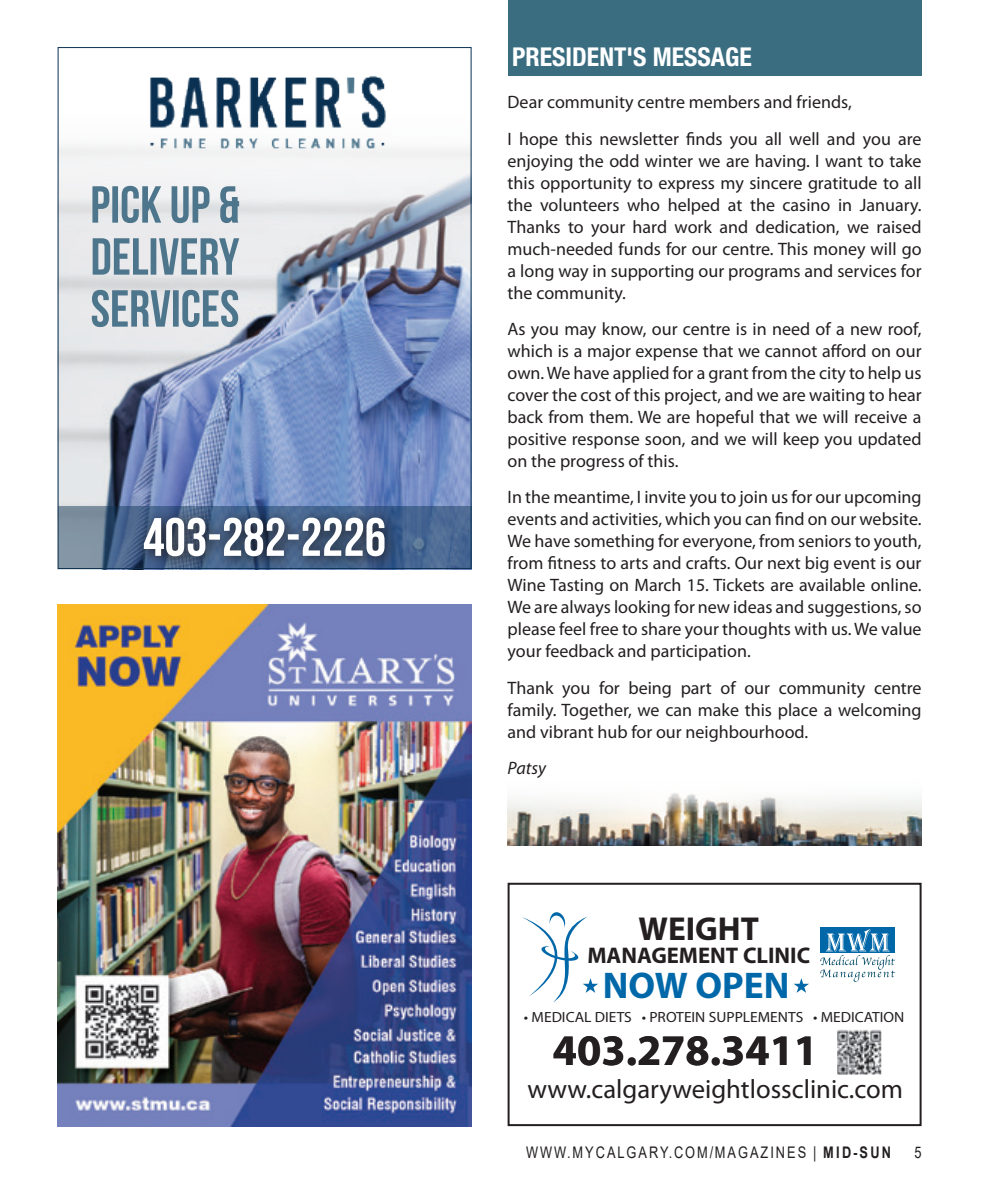
<style>
.page{position:relative;width:990px;height:1188px;background:#fff}
.page>*{position:absolute;margin:0;border:0;box-sizing:border-box;transform-origin:0 0}
.t1{font:700 43.6px "Myriad Pro";color:#231f20}
.t2{font:700 37.2px "Myriad Pro";color:#0068a9}
.t3{font:700 33.2px "Myriad Pro";color:#231f20}
.t4{font:26.6px "Myriad Pro";color:#231f20}
.t5{font:700 condensed 26px "Helvetica Neue LT Std";color:#fff}
.t6{font:700 22.8px "Myriad Pro";color:#231f20}
.Body_text{font:18px/22px "Myriad Pro";color:#231f20;text-align:justify}
.Body_text-2{font:italic 18px "Myriad Pro";color:#231f20}
.t7{font:16px "Arial";letter-spacing:.155em;color:#231f20;scale:.8 1}
.t8{font:14.8px "Myriad Pro";color:#231f20;scale:1.05 1}
.s1{font-weight:700}
</style>
<div class="page">
<img style="left:508px;top:793px;width:414px;height:53px">
<img style="left:58px;top:604px;width:414px;height:522px">
<div style="left:508px;top:0;width:414px;height:76px;background:#3b6d81"></div>
<img style="left:837px;top:1030px;width:45px;height:45px">
<svg style="left:522px;top:912px;width:76px;height:90px"></svg>
<svg style="left:794px;top:978px;width:15px;height:15px"></svg>
<div style="left:820px;top:927px;width:75px;height:26px;background:#0068a9"></div>
<svg style="left:820px;top:929px;width:75px;height:53px"></svg>
<div style="left:508px;top:883px;width:414px;height:243px;border:2px solid #231f20"></div>
<img style="left:60px;top:146px;width:410px;height:360px">
<img style="left:99px;top:75px;width:331px;height:84px">
<svg style="left:60px;top:506px;width:410px;height:61px"></svg>
<svg style="left:134px;top:508px;width:266px;height:59px"></svg>
<svg style="left:144px;top:518px;width:241px;height:38px"></svg>
<svg style="left:92px;top:290px;width:146px;height:37px"></svg>
<svg style="left:93px;top:238px;width:146px;height:37px"></svg>
<svg style="left:92px;top:186px;width:147px;height:37px"></svg>
<p class="t5" style="left:512px;top:41px;width:241px">PRESIDENT'S MESSAGE</p>
<p class="Body_text" style="left:508px;top:91px;width:346px">Dear community centre members and friends,</p>
<p class="Body_text" style="left:508px;top:127px;width:416px">I hope this newsletter finds you all well and you are enjoying the odd winter we are having. I want to take this opportunity to express my sincere gratitude to all the volunteers who helped at the casino in January.<br>Thanks to your hard work and dedication, we raised much-needed funds for our centre. This money will go a long way in supporting our programs and services for the community.</p>
<p class="Body_text" style="left:508px;top:318px;width:416px">As you may know, our centre is in need of a new roof, which is a major expense that we cannot afford on our own. We have applied for a grant from the city to help us cover the cost of this project, and we are waiting to hear back from them. We are hopeful that we will receive a positive response soon, and we will keep you updated on the progress of this.</p>
<p class="Body_text" style="left:508px;top:486px;width:416px">In the meantime, I invite you to join us for our upcoming events and activities, which you can find on our website.<br>We have something for everyone, from seniors to youth, from fitness to arts and crafts. Our next big event is our Wine Tasting on March 15. Tickets are available online.<br>We are always looking for new ideas and suggestions, so please feel free to share your thoughts with us. We value your feedback and participation.</p>
<p class="Body_text" style="left:508px;top:676px;width:416px">Thank you for being part of our community centre family. Together, we can make this place a welcoming and vibrant hub for our neighbourhood.</p>
<p class="Body_text-2" style="left:508px;top:757px;width:40px">Patsy</p>
<p class="t3" style="left:638px;top:907px;width:122px">WEIGHT</p>
<p class="t6" style="left:587px;top:940px;width:224px">MANAGEMENT CLINIC</p>
<p class="t2" style="left:603px;top:961px;width:188px">NOW OPEN</p>
<p class="t8" style="left:524px;top:1008px;width:364px">• MEDICAL DIETS • PROTEIN SUPPLEMENTS • MEDICATION</p>
<p class="t1" style="left:553px;top:1022px;width:267px">403.278.3411</p>
<p class="t4" style="left:528px;top:1073px;width:377px">www.calgaryweightlossclinic.com</p>
<p class="t7" style="left:526px;top:1141px;width:458px">WWW.MYCALGARY.COM/MAGAZINES | <span class="s1">MID-SUN</span></p>
<p class="t7" style="left:914px;top:1141px;width:10px">5</p>
</div>
